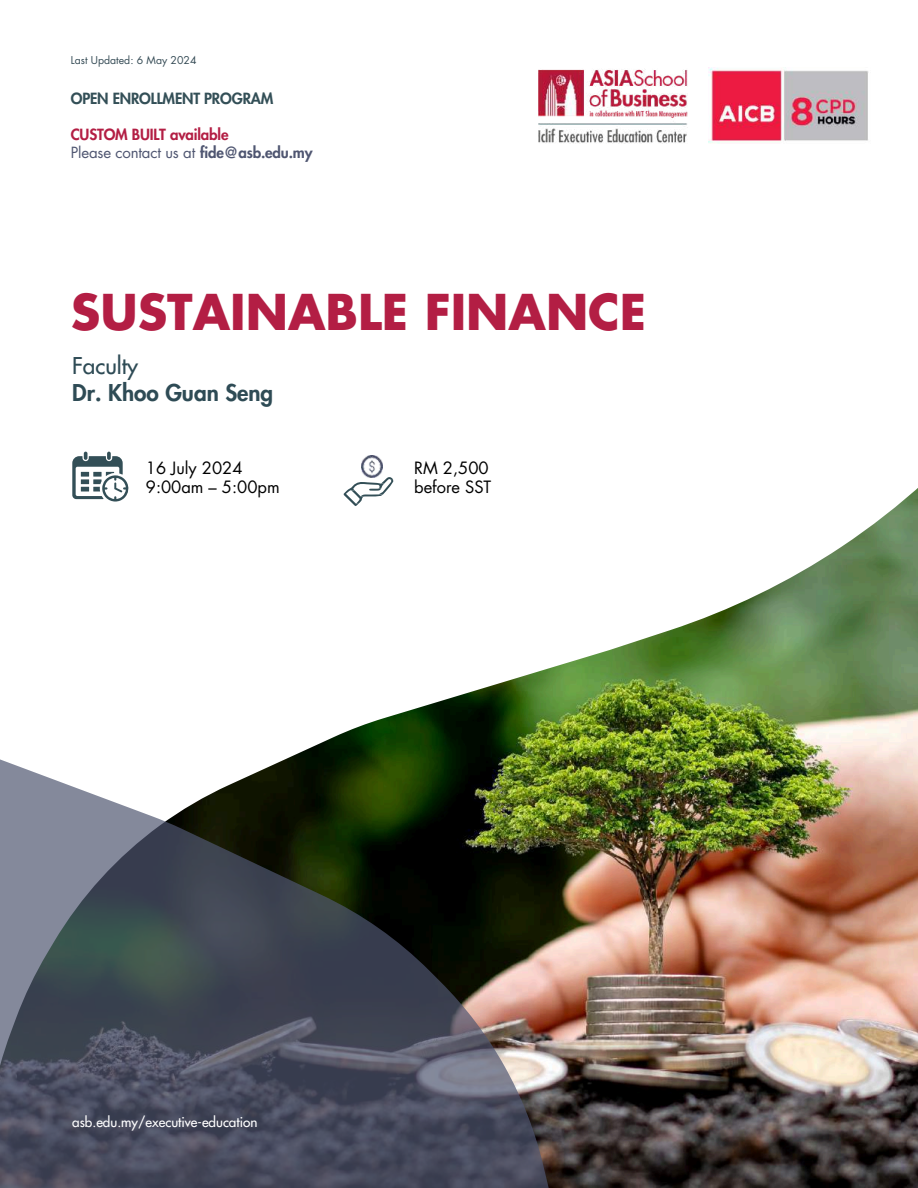
<style>
.page{position:relative;width:918px;height:1188px;background:#fff}
.page>*{position:absolute;margin:0;border:0;box-sizing:border-box;transform-origin:0 0}
.t1{font:700 48px "Futura Std";color:#b31e44}
.t2{font:800 22.5px "Futura Std";color:#2e4b55}
.t3{font:500 22.5px "Futura Std";color:#2e4b55}
.t4{font:16.5px/19.2px "Futura Std";color:#000}
.t5{font:800 15px/18px "Futura Std";letter-spacing:-.01em;color:#b31e44}
.t6{font:800 15px "Futura Std";letter-spacing:-.01em;color:#334f57}
.t7{font:500 13.5px "Futura Std";color:#fff}
.t8{font:10.5px "Futura Std";color:#354b55}
.s1{font-weight:400;color:#4f5671}
.s2{color:#4f5671}
</style>
<div class="page">
<svg style="left:367px;top:477px;width:26px;height:4px"></svg>
<img style="left:361px;top:456px;width:22px;height:21px">
<svg style="left:72px;top:452px;width:54px;height:29px"></svg>
<img style="left:72px;top:481px;width:846px;height:706px">
<svg style="left:0;top:646px;width:551px;height:542px"></svg>
<img style="left:538px;top:69px;width:150px;height:75px">
<img style="left:709px;top:67px;width:160px;height:77px">
<p class="t8" style="left:71px;top:55px;width:127px">Last Updated: 6 May 2024</p>
<p class="t6" style="left:71px;top:91px;width:204px">OPEN ENROLLMENT PROGRAM</p>
<p class="t5" style="left:71px;top:126px;width:243px">CUSTOM BUILT available<br><span class="s1">Please contact us at</span> <span class="s2">fide@asb.edu.my</span></p>
<h1 class="t1" style="left:71px;top:291px;width:577px">SUSTAINABLE FINANCE</h1>
<h2 class="t3" style="left:72px;top:356px;width:67px">Faculty</h2>
<h2 class="t2" style="left:72px;top:383px;width:202px">Dr. Khoo Guan Seng</h2>
<p class="t4" style="left:146px;top:459px;width:135px">16 July 2024<br>9:00am – 5:00pm</p>
<p class="t4" style="left:414px;top:459px;width:79px">RM 2,500 before SST</p>
<p class="t7" style="left:72px;top:1116px;width:187px">asb.edu.my/executive-education</p>
</div>
